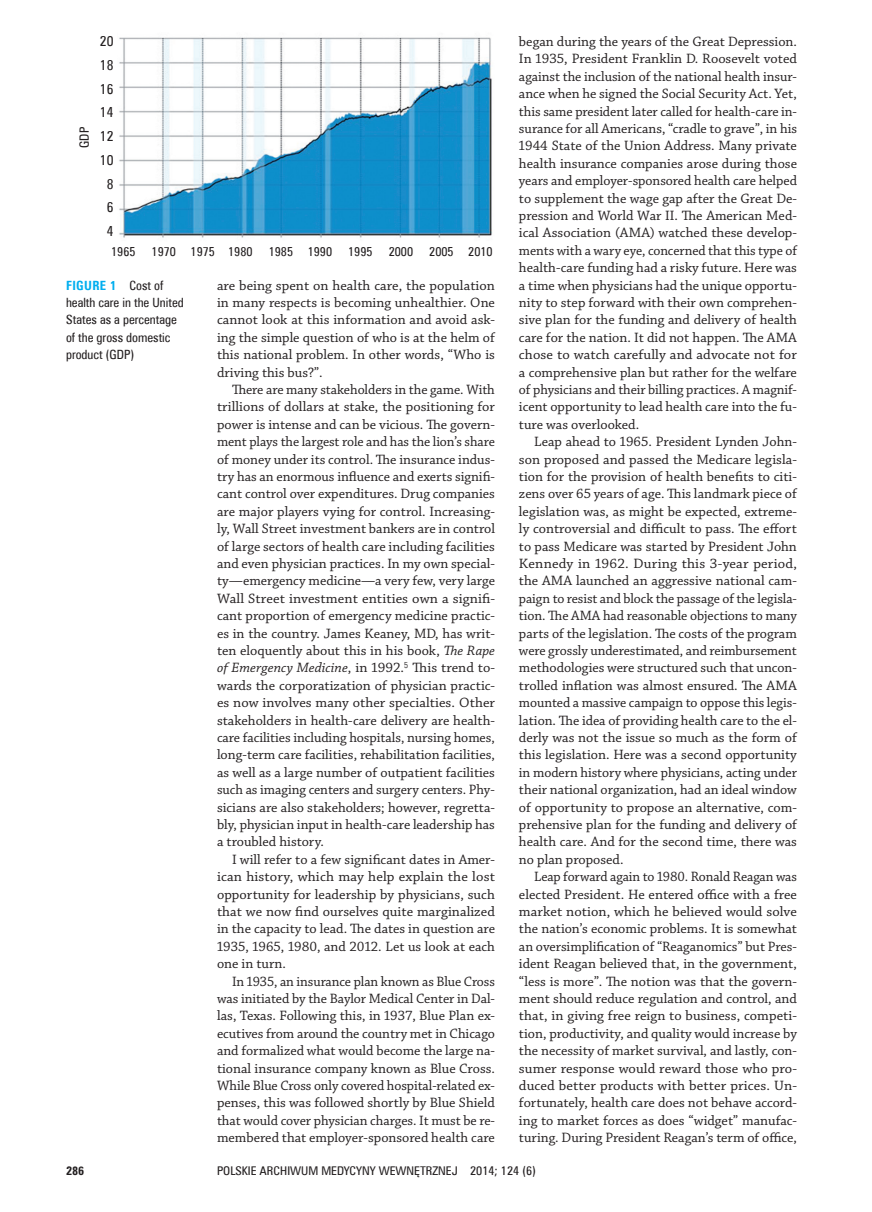
<style>
.page{position:relative;width:872px;height:1212px;background:#fff}
.page>*{position:absolute;margin:0;border:0;box-sizing:border-box;transform-origin:0 0}
.TEKST{font:14.25px/17.4px "Chaparral Pro MP";color:#231f20;text-align:justify}
.STRESZCZENIE{font:14.25px "Zurich Cn EU Normal";letter-spacing:.02em;color:#231f20}
.RYCINA_Podpis{font:12.75px/17.4px "Zurich Cn EU Normal";color:#231f20}
.TABELA{font:12.75px "Zurich Cn EU Normal";color:#231f20}
.t1{font:12px "Zurich Cn EU Normal";color:#231f20;scale:1.04 1}
.t2{font:12px "Zurich Cn EU Bold";color:#231f20;scale:1.04 1}
.s1{font-family:"Zurich Cn EU Bold";color:#00aeef}
.s2{font-style:italic}
.s3{font-size:12.3px}
</style>
<div class="page">
<img style="left:119px;top:37px;width:373px;height:201px">
<p class="TABELA" style="left:77px;top:148px;width:22px;rotate:-90deg">GDP</p>
<p class="STRESZCZENIE" style="left:100px;top:32px;width:15px">20</p>
<p class="STRESZCZENIE" style="left:100px;top:56px;width:15px">18</p>
<p class="STRESZCZENIE" style="left:100px;top:80px;width:15px">16</p>
<p class="STRESZCZENIE" style="left:100px;top:104px;width:15px">14</p>
<p class="STRESZCZENIE" style="left:100px;top:127px;width:15px">12</p>
<p class="STRESZCZENIE" style="left:100px;top:151px;width:15px">10</p>
<p class="STRESZCZENIE" style="left:107px;top:175px;width:8px">8</p>
<p class="STRESZCZENIE" style="left:107px;top:199px;width:8px">6</p>
<p class="STRESZCZENIE" style="left:107px;top:222px;width:8px">4</p>
<p class="TABELA" style="left:111px;top:243px;width:26px">1965</p>
<p class="TABELA" style="left:152px;top:243px;width:102px">1970 1975 1980</p>
<p class="TABELA" style="left:269px;top:243px;width:65px">1985 1990</p>
<p class="TABELA" style="left:348px;top:243px;width:26px">1995</p>
<p class="TABELA" style="left:389px;top:243px;width:26px">2000</p>
<p class="TABELA" style="left:429px;top:243px;width:65px">2005 2010</p>
<p class="RYCINA_Podpis" style="left:66px;top:276px;width:119px"><span class="s1">FIGURE 1</span> Cost of health care in the United<br>States as a percentage of the gross domestic product (GDP)</p>
<p class="TEKST" style="left:217px;top:277px;width:279px">are being spent on health care, the population in many respects is becoming unhealthier. One cannot look at this information and avoid ask&shy;ing the simple question of who is at the helm of this national problem. In other words, “Who is driving this bus?”.</p>
<p class="TEKST" style="left:217px;top:381px;width:279px;text-indent:15px">There are many stakeholders in the game. With trillions of dollars at stake, the positioning for power is intense and can be vicious. The govern&shy;ment plays the largest role and has the lion’s share of money under its control. The insurance indus&shy;try has an enormous influence and exerts signifi&shy;cant control over expenditures. Drug companies are major players vying for control. Increasing&shy;ly, Wall Street investment bankers are in control of large sectors of health care including facilities and even physician practices. In my own special&shy;ty—emergency medicine—a very few, very large Wall Street investment entities own a signifi&shy;cant proportion of emergency medicine practic&shy;es in the country. James Keaney, MD, has writ&shy;ten eloquently about this in his book, <span class="s2">The Rape of Emergency Medicine</span>, in 1992.<sup>5</sup> This trend to&shy;wards the corporatization of physician practic&shy;es now involves many other specialties. Other stakeholders in health-care delivery are health&shy;care facilities including hospitals, nursing homes, long-‑ term care facilities, rehabilitation facilities, as well as a large number of outpatient facilities such as imaging centers and surgery centers. Phy&shy;sicians are also stakeholders; however, regretta&shy;bly, physician input in health-care leadership has a troubled history.</p>
<p class="TEKST" style="left:217px;top:851px;width:279px;text-indent:15px">I will refer to a few significant dates in Amer&shy;ican history, which may help explain the lost opportunity for leadership by physicians, such that we now find ourselves quite marginalized in the capacity to lead. The dates in question are 1935, 1965, 1980, and 2012. Let us look at each one in turn.</p>
<p class="TEKST" style="left:217px;top:973px;width:279px;text-indent:15px">In 1935, an insurance plan known as Blue Cross was initiated by the Baylor Medical Center in Dal&shy;las, Texas. Following this, in 1937, Blue Plan ex&shy;ecutives from around the country met in Chicago and formalized what would become the large na&shy;tional insurance company known as Blue Cross.<br>While Blue Cross only covered hospital-‑related ex&shy;penses, this was followed shortly by Blue Shield that would cover physician charges. It must be re&shy;membered that employer-‑ sponsored health care</p>
<p class="TEKST" style="left:519px;top:33px;width:279px">began during the years of the Great Depression.<br>In 1935, President Franklin D. Roosevelt voted against the inclusion of the national health insur&shy;ance when he signed the Social Security Act. Yet, this same president later called for health-care in&shy;surance for all Americans, “cradle to grave”, in his 1944 State of the Union Address. Many private health insurance companies arose during those years and employer-‑ sponsored health care helped to supplement the wage gap after the Great De&shy;pression and World War II. The American Med&shy;ical Association (AMA) watched these develop&shy;ments with a wary eye, concerned that this type of health-care funding had a risky future. Here was a time when physicians had the unique opportu&shy;nity to step forward with their own comprehen&shy;sive plan for the funding and delivery of health care for the nation. It did not happen. The AMA chose to watch carefully and advocate not for a comprehensive plan but rather for the welfare of physicians and their billing practices. A magnif&shy;icent opportunity to lead health care into the fu&shy;ture was overlooked.</p>
<p class="TEKST" style="left:519px;top:433px;width:279px;text-indent:15px">Leap ahead to 1965. President Lynden John&shy;son proposed and passed the Medicare legisla&shy;tion for the provision of health benefits to citi&shy;zens over 65 years of age. This landmark piece of legislation was, as might be expected, extreme&shy;ly controversial and difficult to pass. The effort to pass Medicare was started by President John Kennedy in 1962. During this 3-‑year period, the AMA launched an aggressive national cam&shy;paign to resist and block the passage of the legisla&shy;tion. The AMA had reasonable objections to many parts of the legislation. The costs of the program were grossly underestimated, and reimbursement methodologies were structured such that uncon&shy;trolled inflation was almost ensured. The AMA mounted a massive campaign to oppose this legis&shy;lation. The idea of providing health care to the el&shy;derly was not the issue so much as the form of this legislation. Here was a second opportunity in modern history where physicians, acting under their national organization, had an ideal window of opportunity to propose an alternative, com&shy;prehensive plan for the funding and delivery of health care. And for the second time, there was no plan proposed.</p>
<p class="TEKST" style="left:519px;top:868px;width:279px;text-indent:15px">Leap forward again to 1980. Ronald Reagan was elected President. He entered office with a free market notion, which he believed would solve the nation’s economic problems. It is somewhat an oversimplification of “Reaganomics” but Pres&shy;ident Reagan believed that, in the government, “less is more”. The notion was that the govern&shy;ment should reduce regulation and control, and that, in giving free reign to business, competi&shy;tion, productivity, and quality would increase by the necessity of market survival, and lastly, con&shy;sumer response would reward those who pro&shy;duced better products with better prices. Un&shy;fortunately, health care does not behave accord&shy;ing to market forces as does “widget” manufac&shy;turing. During President Reagan’s term of office,</p>
<p class="t2" style="left:66px;top:1163px;width:19px">286</p>
<p class="t1" style="left:217px;top:1163px;width:308px">POLSKIE ARCHIWUM MEDYCYNY WEWNĘTRZNEJ <span class="s3">2014; 124 (6)</span></p>
</div>
